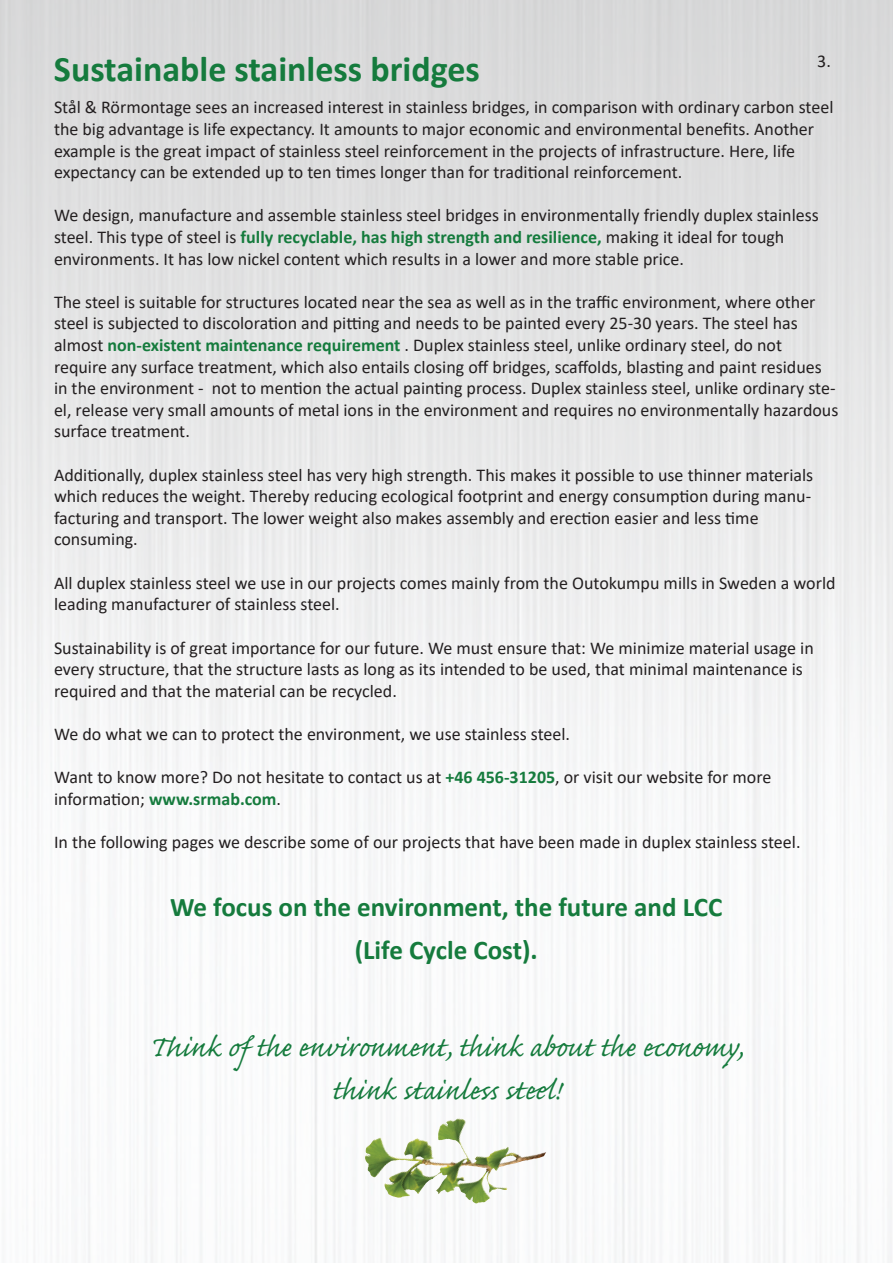
<style>
.page{position:relative;width:893px;height:1263px;background:#fff}
.page>*{position:absolute;margin:0;border:0;box-sizing:border-box;transform-origin:0 0}
.t1{font:36px/43.2px "Caflisch Script Pro";color:#157b3d;text-align:center}
.t2{font:700 36px "Calibri";color:#157b3d}
.t3{font:700 27px/43.2px "Calibri";color:#157b3d;text-align:center}
.t4{font:18px/21.6px "Calibri";color:#231f20}
.s1{font-weight:700;color:#157b3d}
</style>
<div class="page">
<img style="left:0;top:0;width:893px;height:1263px">
<img style="left:364px;top:1118px;width:103px;height:81px">
<h1 class="t2" style="left:54px;top:43px;width:427px">Sustainable stainless bridges</h1>
<p class="t4" style="left:817px;top:50px;width:15px">3.</p>
<p class="t4" style="left:54px;top:96px;width:781px">Stål &amp; Rörmontage sees an increased interest in stainless bridges, in comparison with ordinary carbon steel the big advantage is life expectancy. It amounts to major economic and environmental benefits. Another example is the great impact of stainless steel reinforcement in the projects of infrastructure. Here, life expectancy can be extended up to ten times longer than for traditional reinforcement.</p>
<p class="t4" style="left:54px;top:204px;width:766px">We design, manufacture and assemble stainless steel bridges in environmentally friendly duplex stainless steel. This type of steel is <span class="s1">fully recyclable, has high strength and resilience,</span> making it ideal for tough environments. It has low nickel content which results in a lower and more stable price.</p>
<p class="t4" style="left:54px;top:291px;width:786px">The steel is suitable for structures located near the sea as well as in the traffic environment, where other steel is subjected to discoloration and pitting and needs to be painted every 25-30 years. The steel has almost <span class="s1">non-existent maintenance requirement</span> . Duplex stainless steel, unlike ordinary steel, do not require any surface treatment, which also entails closing off bridges, scaffolds, blasting and paint residues in the environment - not to mention the actual painting process. Duplex stainless steel, unlike ordinary ste&shy;el, release very small amounts of metal ions in the environment and requires no environmentally hazardous surface treatment.</p>
<p class="t4" style="left:54px;top:463px;width:761px">Additionally, duplex stainless steel has very high strength. This makes it possible to use thinner materials which reduces the weight. Thereby reducing ecological footprint and energy consumption during manu&shy;facturing and transport. The lower weight also makes assembly and erection easier and less time consuming.</p>
<p class="t4" style="left:54px;top:571px;width:783px">All duplex stainless steel we use in our projects comes mainly from the Outokumpu mills in Sweden a world leading manufacturer of stainless steel.</p>
<p class="t4" style="left:54px;top:636px;width:761px">Sustainability is of great importance for our future. We must ensure that: We minimize material usage in every structure, that the structure lasts as long as its intended to be used, that minimal maintenance is required and that the material can be recycled.</p>
<p class="t4" style="left:54px;top:723px;width:518px">We do what we can to protect the environment, we use stainless steel.</p>
<p class="t4" style="left:54px;top:766px;width:719px">Want to know more? Do not hesitate to contact us at <span class="s1">+46 456-31205</span>, or visit our website for more information; <span class="s1">www.srmab.com</span>.</p>
<p class="t4" style="left:54px;top:831px;width:748px">In the following pages we describe some of our projects that have been made in duplex stainless steel.</p>
<h2 class="t3" style="left:170px;top:885px;width:554px">We focus on the environment, the future and LCC (Life Cycle Cost).</h2>
<h1 class="t1" style="left:149px;top:1029px;width:596px">Think of the environment, think about the economy, think stainless steel!</h1>
</div>
